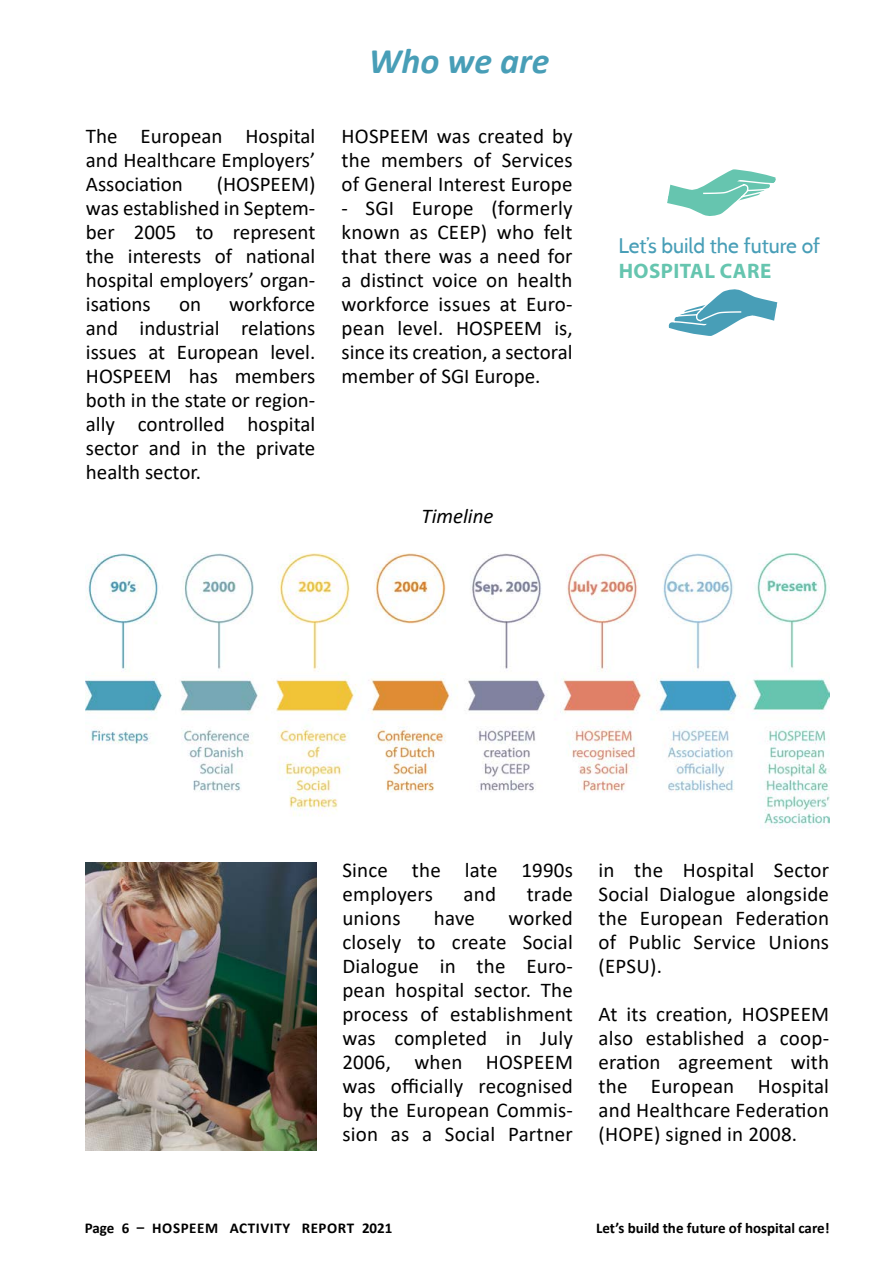
<style>
.page{position:relative;width:893px;height:1263px;background:#fff}
.page>*{position:absolute;margin:0;border:0;box-sizing:border-box;transform-origin:0 0}
.t1{font:italic 700 36px "Calibri";color:#489eb7}
.t2{font:21px/24px "Calibri";color:#000;text-align:justify}
.t3{font:21px "Cabin";color:#489eb7}
.t4{font:700 21px "Myriad Pro";letter-spacing:.02em;color:#66c5af}
.t5{font:italic 21px "Calibri";color:#000}
.t6{font:700 15px "Calibri";color:#000}
.t7{font:700 15px "Calibri";letter-spacing:.04em;color:#000}
</style>
<div class="page">
<svg style="left:667px;top:169px;width:109px;height:47px"></svg>
<svg style="left:668px;top:289px;width:109px;height:47px"></svg>
<img style="left:86px;top:863px;width:230px;height:288px">
<img style="left:86px;top:554px;width:743px;height:274px">
<p class="t2" style="left:86px;top:124px;width:231px">The European Hospital and Healthcare Employers’ Association</p>
<p class="t2" style="left:86px;top:172px;width:231px;text-indent:131px">(HOSPEEM) was established in Septem&shy;ber 2005 to represent the interests of national hospital employers’ organ&shy;isations</p>
<p class="t2" style="left:86px;top:292px;width:231px;text-indent:143px">workforce and industrial relations issues at European level.<br>HOSPEEM has members both in the state or region&shy;ally controlled hospital sector and in the private health sector.</p>
<p class="t2" style="left:179px;top:292px;width:24px">on</p>
<h1 class="t1" style="left:369px;top:36px;width:182px">Who we are</h1>
<p class="t2" style="left:342px;top:124px;width:233px">HOSPEEM was created by the members of Services of General Interest Europe</p>
<p class="t2" style="left:342px;top:196px;width:233px">- SGI Europe (formerly known as CEEP) who felt that there was a need for a distinct voice on health workforce issues at Euro&shy;pean level. HOSPEEM is, since its creation, a sectoral member of SGI Europe.</p>
<p class="t5" style="left:421px;top:501px;width:74px">Timeline</p>
<p class="t3" style="left:618px;top:233px;width:203px">Let’s build the future of</p>
<p class="t4" style="left:619px;top:258px;width:154px">HOSPITAL CARE</p>
<p class="t2" style="left:342px;top:858px;width:232px">Since the late 1990s employers</p>
<p class="t2" style="left:464px;top:882px;width:34px">and</p>
<p class="t2" style="left:527px;top:882px;width:48px">trade</p>
<p class="t2" style="left:342px;top:906px;width:232px;text-indent:166px">worked closely to create Social Dialogue in the Euro&shy;pean hospital sector. The process of establishment was completed in July 2006, when HOSPEEM was officially recognised by the European Commis&shy;sion as a Social Partner</p>
<p class="t2" style="left:342px;top:906px;width:60px">unions</p>
<p class="t2" style="left:434px;top:906px;width:43px">have</p>
<p class="t2" style="left:598px;top:858px;width:232px">in the Hospital Sector Social Dialogue alongside the European Federation of Public Service Unions (EPSU).</p>
<p class="t2" style="left:598px;top:1002px;width:232px">At its creation, HOSPEEM also established a coop&shy;eration agreement with the European Hospital and Healthcare Federation (HOPE) signed in 2008.</p>
<p class="t7" style="left:85px;top:1217px;width:309px">Page 6 – HOSPEEM ACTIVITY REPORT 2021</p>
<p class="t6" style="left:596px;top:1217px;width:235px">Let’s build the future of hospital care!</p>
</div>
